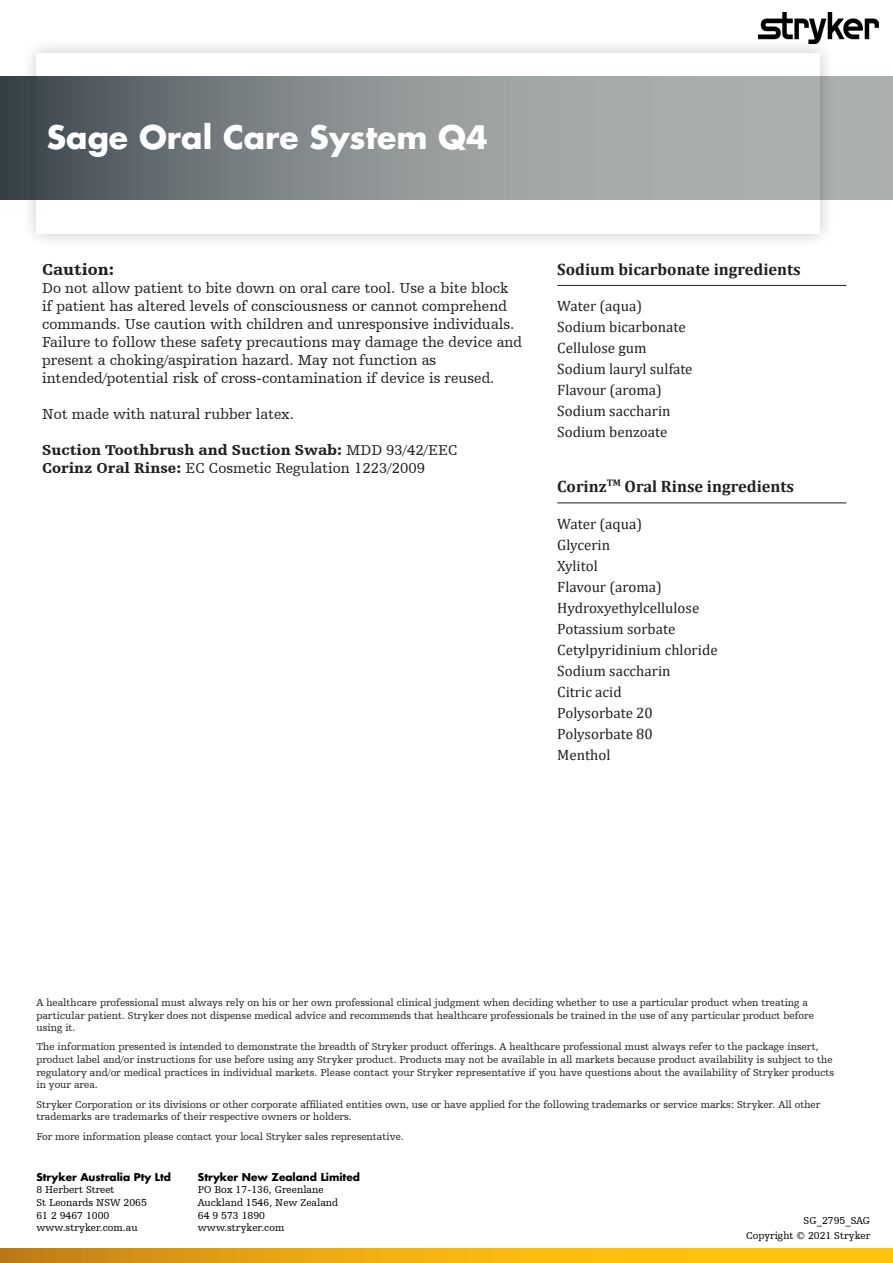
<style>
.page{position:relative;width:893px;height:1263px;background:#fff}
.page>*{position:absolute;margin:0;border:0;box-sizing:border-box;transform-origin:0 0}
.t1{font:700 31.5px "Futura For Stryker";color:#fff}
.t2{font:700 16.5px "Cambria";color:#231f20}
.t3{font:900 16.5px "Humanist Slabserif 712 BT";color:#231f20}
.t4{font:15px/18px "Humanist Slabserif 712 BT";color:#231f20}
.t5{font:15px "Cambria";color:#231f20}
.t6{font:900 15px "Humanist Slabserif 712 BT";color:#231f20}
.t7{font:10.5px/12.6px "Humanist Slabserif 712 BT";color:#231f20}
.t8{font:10.5px "Humanist Slabserif 712 BT";color:#000001}
.t9{font:700 10.5px "Futura For Stryker";color:#000001}
.s1{font-weight:400}
.s2{font-weight:900}
</style>
<div class="page">
<div style="left:22px;top:38px;width:813px;height:211px;background:#231f20;opacity:.25"></div>
<div style="left:37px;top:53px;width:783px;height:181px;background:#fff"></div>
<svg style="left:0;top:77px;width:893px;height:123px;background:#8a9091"></svg>
<svg style="left:0;top:1248px;width:893px;height:15px;background:#ebad13"></svg>
<img style="left:759px;top:13px;width:120px;height:30px">
<hr style="left:557px;top:285px;width:289px;height:1px;background:#231f20">
<hr style="left:557px;top:502px;width:289px;height:1px;background:#231f20">
<p class="t1" style="left:47px;top:116px;width:443px">Sage Oral Care System Q4</p>
<p class="t3" style="left:42px;top:259px;width:73px">Caution:</p>
<p class="t4" style="left:42px;top:279px;width:481px">Do not allow patient to bite down on oral care tool. Use a bite block if patient has altered levels of consciousness or cannot comprehend commands. Use caution with children and unresponsive individuals.<br>Failure to follow these safety precautions may damage the device and present a choking/aspiration hazard. May not function as</p>
<p class="t4" style="left:42px;top:369px;width:454px">intended/potential risk of cross-contamination if device is reused.</p>
<p class="t4" style="left:42px;top:405px;width:253px">Not made with natural rubber latex.</p>
<p class="t6" style="left:42px;top:440px;width:417px">Suction Toothbrush and Suction Swab: <span class="s1">MDD 93/42/EEC</span></p>
<p class="t4" style="left:42px;top:459px;width:384px"><span class="s2">Corinz Oral Rinse:</span> EC Cosmetic Regulation 1223/2009</p>
<p class="t2" style="left:557px;top:258px;width:245px">Sodium bicarbonate ingredients</p>
<p class="t5" style="left:557px;top:297px;width:86px">Water (aqua)</p>
<p class="t5" style="left:557px;top:318px;width:130px">Sodium bicarbonate</p>
<p class="t5" style="left:557px;top:339px;width:91px">Cellulose gum</p>
<p class="t5" style="left:557px;top:360px;width:137px">Sodium lauryl sulfate</p>
<p class="t5" style="left:557px;top:381px;width:106px">Flavour (aroma)</p>
<p class="t5" style="left:557px;top:402px;width:115px">Sodium saccharin</p>
<p class="t5" style="left:557px;top:423px;width:112px">Sodium benzoate</p>
<p class="t2" style="left:557px;top:474px;width:238px">Corinz<sup>TM</sup> Oral Rinse ingredients</p>
<p class="t5" style="left:557px;top:515px;width:86px">Water (aqua)</p>
<p class="t5" style="left:557px;top:536px;width:54px">Glycerin</p>
<p class="t5" style="left:557px;top:557px;width:42px">Xylitol</p>
<p class="t5" style="left:557px;top:578px;width:106px">Flavour (aroma)</p>
<p class="t5" style="left:557px;top:599px;width:144px">Hydroxyethylcellulose</p>
<p class="t5" style="left:557px;top:620px;width:120px">Potassium sorbate</p>
<p class="t5" style="left:557px;top:641px;width:162px">Cetylpyridinium chloride</p>
<p class="t5" style="left:557px;top:662px;width:115px">Sodium saccharin</p>
<p class="t5" style="left:557px;top:683px;width:66px">Citric acid</p>
<p class="t5" style="left:557px;top:704px;width:97px">Polysorbate 20</p>
<p class="t5" style="left:557px;top:725px;width:97px">Polysorbate 80</p>
<p class="t5" style="left:557px;top:746px;width:55px">Menthol</p>
<p class="t7" style="left:36px;top:996px;width:779px">A healthcare professional must always rely on his or her own professional clinical judgment when deciding whether to use a particular product when treating a particular patient. Stryker does not dispense medical advice and recommends that healthcare professionals be trained in the use of any particular product before using it.</p>
<p class="t7" style="left:36px;top:1040px;width:799px">The information presented is intended to demonstrate the breadth of Stryker product offerings. A healthcare professional must always refer to the package insert, product label and/or instructions for use before using any Stryker product. Products may not be available in all markets because product availability is subject to the regulatory and/or medical practices in individual markets. Please contact your Stryker representative if you have questions about the availability of Stryker products in your area.</p>
<p class="t7" style="left:36px;top:1098px;width:785px">Stryker Corporation or its divisions or other corporate affiliated entities own, use or have applied for the following trademarks or service marks: Stryker. All other trademarks are trademarks of their respective owners or holders.</p>
<p class="t7" style="left:36px;top:1129px;width:369px">For more information please contact your local Stryker sales representative.</p>
<p class="t9" style="left:36px;top:1170px;width:136px">Stryker Australia Pty Ltd</p>
<p class="t8" style="left:36px;top:1183px;width:80px">8 Herbert Street</p>
<p class="t8" style="left:36px;top:1196px;width:112px">St Leonards NSW 2065</p>
<p class="t8" style="left:36px;top:1209px;width:74px">61 2 9467 1000</p>
<p class="t8" style="left:36px;top:1221px;width:103px">www.stryker.com.au</p>
<p class="t9" style="left:198px;top:1170px;width:164px">Stryker New Zealand Limited</p>
<p class="t8" style="left:198px;top:1183px;width:127px">PO Box 17-136, Greenlane</p>
<p class="t8" style="left:198px;top:1196px;width:142px">Auckland 1546, New Zealand</p>
<p class="t8" style="left:198px;top:1209px;width:69px">64 9 573 1890</p>
<p class="t8" style="left:198px;top:1221px;width:88px">www.stryker.com</p>
<p class="t8" style="left:804px;top:1214px;width:68px">SG_2795_SAG</p>
<p class="t8" style="left:746px;top:1229px;width:125px">Copyright © 2021 Stryker</p>
</div>
